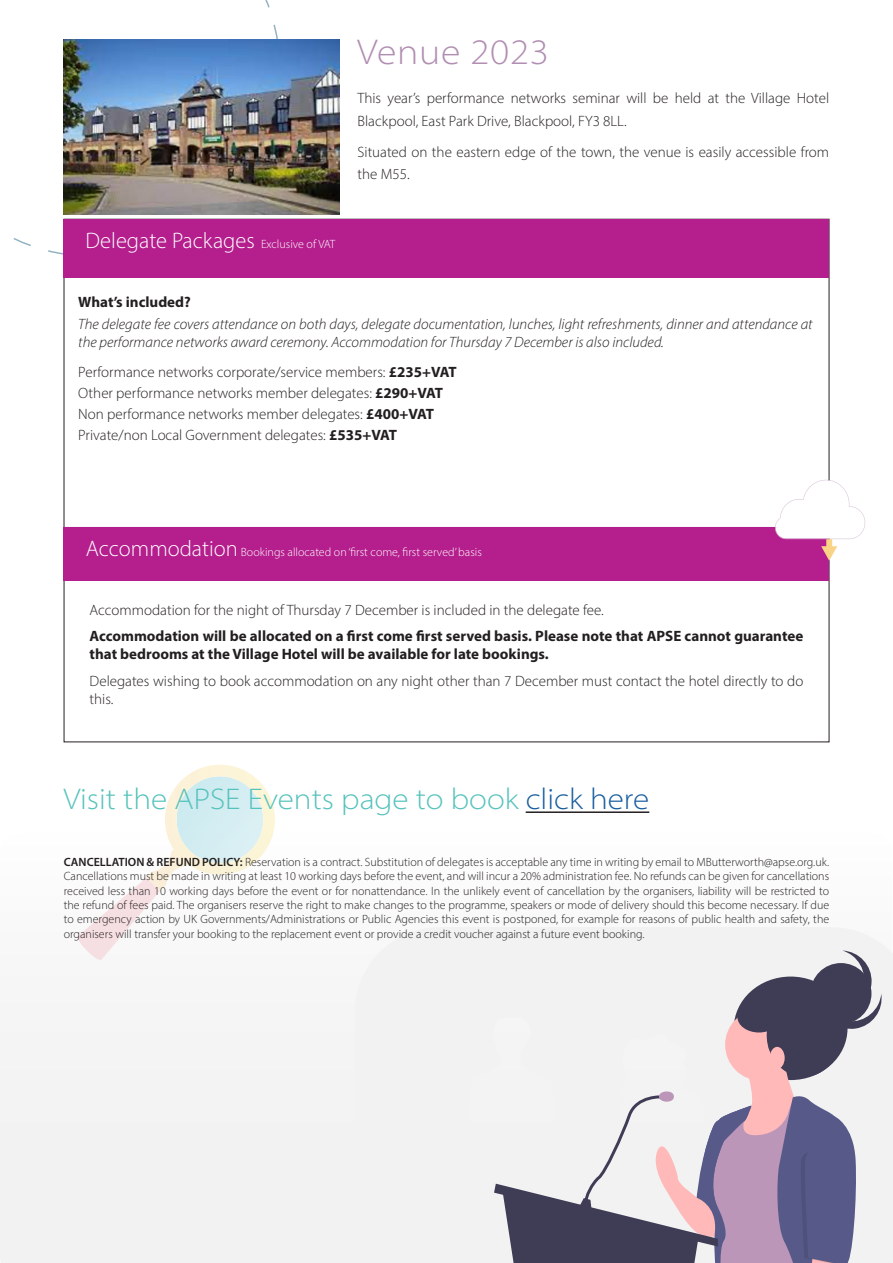
<style>
.page{position:relative;width:893px;height:1263px;background:#fff}
.page>*{position:absolute;margin:0;border:0;box-sizing:border-box;transform-origin:0 0}
.Date{font:300 semi-expanded 36px "Myriad Pro";letter-spacing:.02em;color:#b18eb2}
.Green_Header{font:300 semi-expanded 30px "Myriad Pro";color:#55c2bb}
.t1{font:300 22.5px "Myriad Pro";color:#fff}
.Normal_Lg{font:300 15px/22.5px "Myriad Pro";color:#231f20}
.t2{font:italic 300 15px/18px "Myriad Pro";color:#231f20}
.t3{font:700 15px/18px "Myriad Pro";color:#231f20}
.t4{font:300 12px/14.4px "Myriad Pro";color:#231f20;text-align:justify}
.t5{font:300 12px "Myriad Pro";color:#fff}
.s1{font-size:12px}
.s2{font-weight:700}
.s3{font-size:22.5px}
.s4{color:#175d9e}
.s5{font-weight:600}
</style>
<div class="page">
<div style="left:0;top:1006px;width:355px;height:257px;background:#f2f2f2"></div>
<svg style="left:77px;top:765px;width:198px;height:195px"></svg>
<div style="left:355px;top:927px;width:538px;height:336px;background:#f2f2f2"></div>
<div style="left:734px;top:976px;width:113px;height:104px;background:#3f3d56;border-radius:50%"></div>
<div style="left:725px;top:1009px;width:72px;height:72px;background:#ffb9b9;border-radius:50%"></div>
<svg style="left:494px;top:1049px;width:363px;height:214px"></svg>
<div style="left:767px;top:993px;width:74px;height:84px;background:#3f3d56;border-radius:50%"></div>
<div style="left:770px;top:1047px;width:15px;height:22px;background:#ffb9b9;border-radius:50%"></div>
<div style="left:810px;top:963px;width:61px;height:61px;background:#3f3d56;border-radius:50%"></div>
<svg style="left:820px;top:950px;width:64px;height:81px"></svg>
<div style="left:737px;top:1001px;width:43px;height:31px;background:#3f3d56;border-radius:50%"></div>
<svg style="left:13px;top:0;width:268px;height:258px"></svg>
<img style="left:64px;top:39px;width:276px;height:176px">
<div style="left:64px;top:219px;width:765px;height:58px;background:#b41e8d"></div>
<div style="left:64px;top:527px;width:765px;height:54px;background:#b41e8d"></div>
<svg style="left:775px;top:480px;width:90px;height:80px"></svg>
<hr style="left:526px;top:811px;width:123px;height:2px;background:#231f20">
<p class="t1" style="left:86px;top:227px;width:251px">Delegate Packages <span class="s1">Exclusive of VAT</span></p>
<p class="Date" style="left:358px;top:30px;width:193px">Venue 2023</p>
<p class="Normal_Lg" style="left:358px;top:87px;width:473px">This year’s performance networks seminar will be held at the Village Hotel<br>Blackpool, East Park Drive, Blackpool, FY3 8LL.</p>
<p class="Normal_Lg" style="left:358px;top:140px;width:473px">Situated on the eastern edge of the town, the venue is easily accessible from the M55.</p>
<p class="t3" style="left:78px;top:293px;width:114px">What’s included?</p>
<p class="t2" style="left:78px;top:315px;width:736px">The delegate fee covers attendance on both days, delegate documentation, lunches, light refreshments, dinner and attendance at the performance networks award ceremony. Accommodation for Thursday 7 December is also included.</p>
<p class="Normal_Lg" style="left:78px;top:361px;width:380px">Performance networks corporate/service members: <span class="s2">£235+VAT</span></p>
<p class="Normal_Lg" style="left:78px;top:382px;width:366px">Other performance networks member delegates: <span class="s2">£290+VAT</span></p>
<p class="Normal_Lg" style="left:78px;top:403px;width:357px">Non performance networks member delegates: <span class="s2">£400+VAT</span></p>
<p class="Normal_Lg" style="left:78px;top:424px;width:320px">Private/non Local Government delegates: <span class="s2">£535+VAT</span></p>
<p class="t5" style="left:86px;top:545px;width:397px"><span class="s3">Accommodation</span> Bookings allocated on ‘first come, first served’ basis</p>
<p class="Normal_Lg" style="left:90px;top:598px;width:516px">Accommodation for the night of Thursday 7 December is included in the delegate fee.</p>
<p class="t3" style="left:90px;top:627px;width:715px">Accommodation will be allocated on a first come first served basis. Please note that APSE cannot guarantee that bedrooms at the Village Hotel will be available for late bookings.</p>
<p class="Normal_Lg" style="left:90px;top:672px;width:715px;line-height:18px">Delegates wishing to book accommodation on any night other than 7 December must contact the hotel directly to do this.</p>
<p class="Green_Header" style="left:64px;top:781px;width:587px">Visit the APSE Events page to book <span class="s4">click here</span></p>
<p class="t4" style="left:64px;top:854px;width:767px"><span class="s5">CANCELLATION &amp; REFUND POLICY:</span> Reservation is a contract. Substitution of delegates is acceptable any time in writing by email to MButterworth@apse.org.uk.<br>Cancellations must be made in writing at least 10 working days before the event, and will incur a 20% administration fee. No refunds can be given for cancellations received less than 10 working days before the event or for nonattendance. In the unlikely event of cancellation by the organisers, liability will be restricted to the refund of fees paid. The organisers reserve the right to make changes to the programme, speakers or mode of delivery should this become necessary. If due to emergency action by UK Governments/Administrations or Public Agencies this event is postponed, for example for reasons of public health and safety, the organisers will transfer your booking to the replacement event or provide a credit voucher against a future event booking.</p>
</div>
